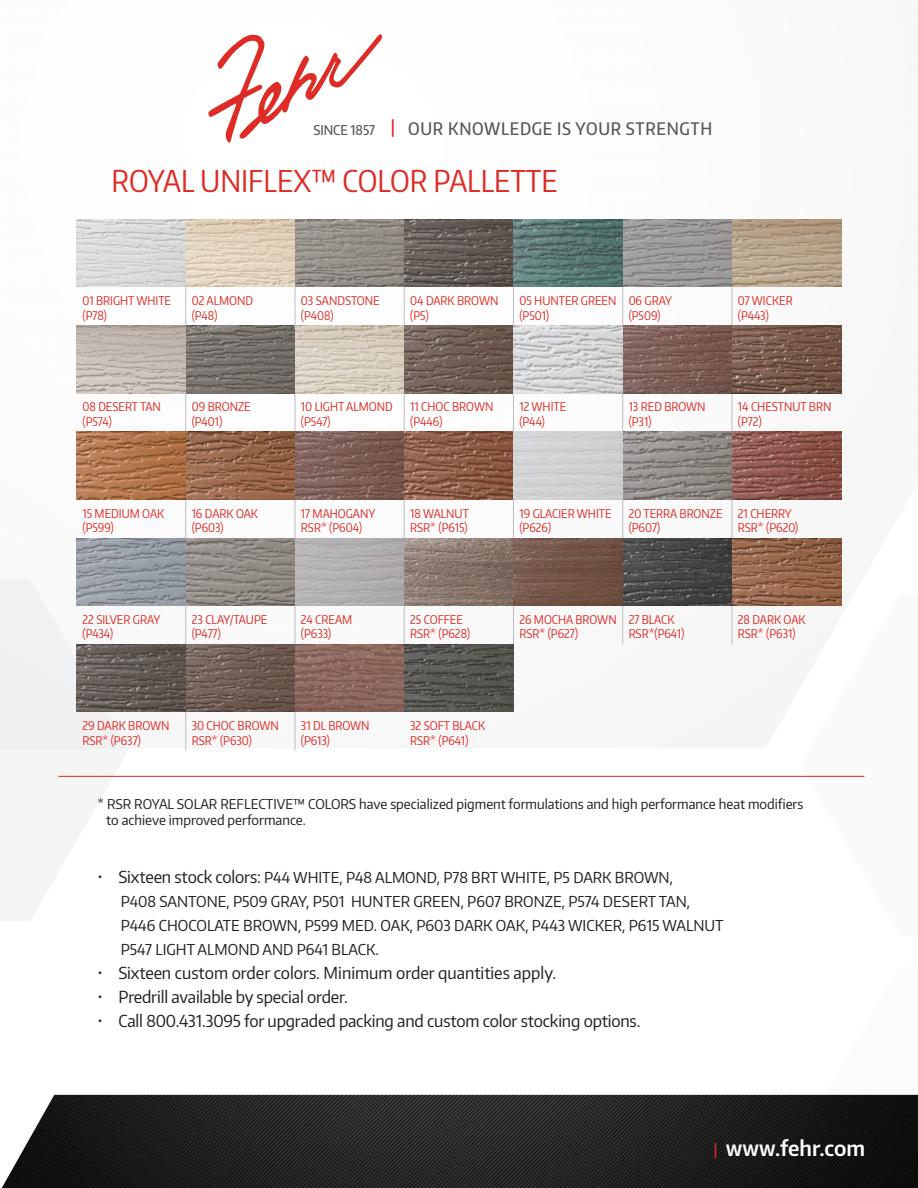
<style>
.page{position:relative;width:918px;height:1188px;background:#fff}
.page>*{position:absolute;margin:0;border:0;box-sizing:border-box;transform-origin:0 0}
.t1{font:30px "Encode Sans Condensed";color:#de2b26}
.t2{font:600 21px "Encode Sans Narrow";color:#fff}
.t3{font:500 17.25px "Encode Sans Condensed";letter-spacing:.04em;color:#57585a}
.t4{font:500 17.25px "Encode Sans Condensed";color:#fff}
.t5{font:16.5px "Encode Sans Narrow";letter-spacing:-.01em;color:#231f20}
.t6{font:15px "Encode Sans Narrow";color:#231f20}
.t7{font:13.5px "Encode Sans Narrow";color:#231f20}
.t8{font:500 13.5px "Encode Sans Condensed";color:#57585a}
.t9{font:12px/14.4px "Encode Sans Condensed";color:#de2b26}
.s1{font-size:16.5px}
.s2{font-family:"Encode Sans Condensed";font-weight:500;font-size:15px;color:#de2b26}
</style>
<div class="page">
<img style="left:0;top:36px;width:918px;height:1152px">
<img style="left:2px;top:1095px;width:916px;height:93px">
<svg style="left:208px;top:34px;width:174px;height:109px"></svg>
<hr style="left:58px;top:776px;width:806px;height:1px;background:#de2b26">
<svg style="left:76px;top:393px;width:765px;height:319px"></svg>
<hr style="left:185px;top:287px;width:1px;height:39px;background:#bcbdc0">
<hr style="left:295px;top:287px;width:1px;height:39px;background:#bcbdc0">
<hr style="left:404px;top:287px;width:1px;height:39px;background:#bcbdc0">
<hr style="left:513px;top:287px;width:1px;height:39px;background:#bcbdc0">
<hr style="left:622px;top:287px;width:1px;height:39px;background:#bcbdc0">
<hr style="left:732px;top:287px;width:1px;height:39px;background:#bcbdc0">
<hr style="left:185px;top:393px;width:1px;height:39px;background:#bcbdc0">
<hr style="left:295px;top:393px;width:1px;height:39px;background:#bcbdc0">
<hr style="left:404px;top:393px;width:1px;height:39px;background:#bcbdc0">
<hr style="left:513px;top:393px;width:1px;height:39px;background:#bcbdc0">
<hr style="left:622px;top:393px;width:1px;height:39px;background:#bcbdc0">
<hr style="left:732px;top:393px;width:1px;height:39px;background:#bcbdc0">
<hr style="left:185px;top:499px;width:1px;height:39px;background:#bcbdc0">
<hr style="left:295px;top:499px;width:1px;height:39px;background:#bcbdc0">
<hr style="left:404px;top:499px;width:1px;height:39px;background:#bcbdc0">
<hr style="left:513px;top:499px;width:1px;height:39px;background:#bcbdc0">
<hr style="left:622px;top:499px;width:1px;height:39px;background:#bcbdc0">
<hr style="left:732px;top:499px;width:1px;height:39px;background:#bcbdc0">
<hr style="left:185px;top:606px;width:1px;height:38px;background:#bcbdc0">
<hr style="left:295px;top:606px;width:1px;height:38px;background:#bcbdc0">
<hr style="left:404px;top:606px;width:1px;height:38px;background:#bcbdc0">
<hr style="left:513px;top:606px;width:1px;height:38px;background:#bcbdc0">
<hr style="left:622px;top:606px;width:1px;height:38px;background:#bcbdc0">
<hr style="left:732px;top:606px;width:1px;height:38px;background:#bcbdc0">
<hr style="left:185px;top:712px;width:1px;height:39px;background:#bcbdc0">
<hr style="left:295px;top:712px;width:1px;height:39px;background:#bcbdc0">
<img style="left:76px;top:219px;width:765px;height:68px">
<img style="left:76px;top:326px;width:765px;height:67px">
<img style="left:76px;top:432px;width:765px;height:67px">
<img style="left:76px;top:538px;width:765px;height:68px">
<img style="left:76px;top:644px;width:437px;height:68px">
<p class="t4" style="left:391px;top:115px;width:6px">|</p>
<p class="t8" style="left:313px;top:121px;width:63px">SINCE 1857</p>
<p class="t3" style="left:408px;top:117px;width:305px">OUR KNOWLEDGE IS YOUR STRENGTH</p>
<p class="t1" style="left:112px;top:161px;width:448px">ROYAL UNIFLEX™ COLOR PALLETTE</p>
<p class="t9" style="left:82px;top:293px;width:90px">01 BRIGHT WHITE (P78)</p>
<p class="t9" style="left:192px;top:293px;width:63px">02 ALMOND</p>
<p class="t9" style="left:192px;top:308px;width:27px">(P48)</p>
<p class="t9" style="left:301px;top:293px;width:80px">03 SANDSTONE (P408)</p>
<p class="t9" style="left:410px;top:293px;width:90px">04 DARK BROWN (P5)</p>
<p class="t9" style="left:519px;top:293px;width:98px">05 HUNTER GREEN (P501)</p>
<p class="t9" style="left:629px;top:293px;width:45px">06 GRAY</p>
<p class="t9" style="left:629px;top:308px;width:33px">(P509)</p>
<p class="t9" style="left:738px;top:293px;width:56px">07 WICKER</p>
<p class="t9" style="left:738px;top:308px;width:32px">(P443)</p>
<p class="t9" style="left:82px;top:399px;width:80px">08 DESERT TAN (P574)</p>
<p class="t9" style="left:192px;top:399px;width:60px">09 BRONZE</p>
<p class="t9" style="left:192px;top:414px;width:32px">(P401)</p>
<p class="t9" style="left:301px;top:399px;width:93px">10 LIGHT ALMOND (P547)</p>
<p class="t9" style="left:410px;top:399px;width:85px">11 CHOC BROWN (P446)</p>
<p class="t9" style="left:519px;top:399px;width:48px">12 WHITE</p>
<p class="t9" style="left:519px;top:414px;width:27px">(P44)</p>
<p class="t9" style="left:629px;top:399px;width:78px">13 RED BROWN (P31)</p>
<p class="t9" style="left:738px;top:399px;width:95px">14 CHESTNUT BRN (P72)</p>
<p class="t9" style="left:82px;top:506px;width:83px">15 MEDIUM OAK</p>
<p class="t9" style="left:82px;top:520px;width:33px">(P599)</p>
<p class="t9" style="left:192px;top:506px;width:68px">16 DARK OAK (P603)</p>
<p class="t9" style="left:301px;top:506px;width:76px">17 MAHOGANY<br>RSR* (P604)</p>
<p class="t9" style="left:410px;top:506px;width:60px">18 WALNUT</p>
<p class="t9" style="left:410px;top:520px;width:59px">RSR* (P615)</p>
<p class="t9" style="left:82px;top:612px;width:79px">22 SILVER GRAY</p>
<p class="t9" style="left:82px;top:626px;width:32px">(P434)</p>
<p class="t9" style="left:192px;top:612px;width:77px">23 CLAY/TAUPE</p>
<p class="t9" style="left:192px;top:626px;width:31px">(P477)</p>
<p class="t9" style="left:301px;top:612px;width:53px">24 CREAM</p>
<p class="t9" style="left:301px;top:626px;width:32px">(P633)</p>
<p class="t9" style="left:410px;top:612px;width:54px">25 COFFEE</p>
<p class="t9" style="left:410px;top:626px;width:61px">RSR* (P628)</p>
<p class="t9" style="left:82px;top:718px;width:89px">29 DARK BROWN<br>RSR* (P637)</p>
<p class="t9" style="left:192px;top:718px;width:89px">30 CHOC BROWN</p>
<p class="t9" style="left:192px;top:733px;width:62px">RSR* (P630)</p>
<p class="t9" style="left:301px;top:718px;width:70px">31 DL BROWN</p>
<p class="t9" style="left:301px;top:733px;width:30px">(P613)</p>
<p class="t9" style="left:410px;top:718px;width:77px">32 SOFT BLACK</p>
<p class="t9" style="left:410px;top:733px;width:60px">RSR* (P641)</p>
<p class="t9" style="left:519px;top:506px;width:94px">19 GLACIER WHITE (P626)</p>
<p class="t9" style="left:629px;top:506px;width:95px">20 TERRA BRONZE (P607)</p>
<p class="t9" style="left:738px;top:506px;width:55px">21 CHERRY</p>
<p class="t9" style="left:738px;top:520px;width:62px">RSR* (P620)</p>
<p class="t9" style="left:519px;top:612px;width:99px">26 MOCHA BROWN<br>RSR* (P627)</p>
<p class="t9" style="left:629px;top:612px;width:57px">27 BLACK<br>RSR*(P641)</p>
<p class="t9" style="left:738px;top:612px;width:69px">28 DARK OAK</p>
<p class="t9" style="left:738px;top:626px;width:59px">RSR* (P631)</p>
<p class="t7" style="left:98px;top:795px;width:707px">* RSR ROYAL SOLAR REFLECTIVE™ COLORS have specialized pigment formulations and high performance heat modifiers</p>
<p class="t7" style="left:106px;top:811px;width:201px">to achieve improved performance.</p>
<p class="t6" style="left:98px;top:868px;width:577px"><span class="s1">• Sixteen stock colors:</span> P44 WHITE, P48 ALMOND, P78 BRT WHITE, P5 DARK BROWN,</p>
<p class="t6" style="left:121px;top:892px;width:571px">P408 SANTONE, P509 GRAY, P501 HUNTER GREEN, P607 BRONZE, P574 DESERT TAN,</p>
<p class="t6" style="left:121px;top:916px;width:604px">P446 CHOCOLATE BROWN, P599 MED. OAK, P603 DARK OAK, P443 WICKER, P615 WALNUT</p>
<p class="t6" style="left:121px;top:940px;width:260px">P547 LIGHT ALMOND AND P641 BLACK.</p>
<p class="t5" style="left:98px;top:962px;width:460px">• Sixteen custom order colors. Minimum order quantities apply.</p>
<p class="t5" style="left:98px;top:986px;width:252px">• Predrill available by special order.</p>
<p class="t5" style="left:98px;top:1010px;width:544px">• Call 800.431.3095 for upgraded packing and custom color stocking options.</p>
<p class="t2" style="left:714px;top:1135px;width:153px"><span class="s2">|</span> www.fehr.com</p>
</div>
